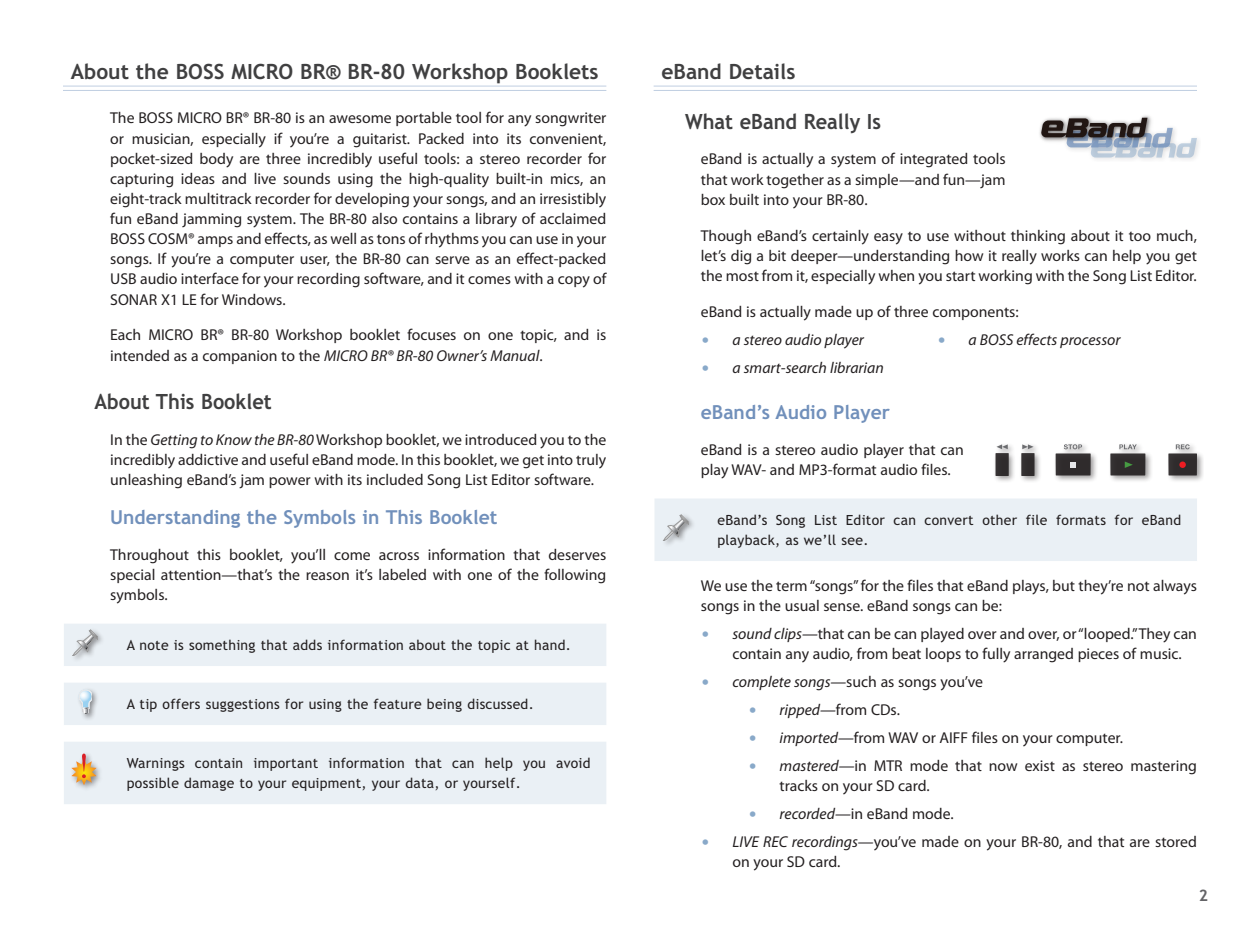
<style>
.page{position:relative;width:1260px;height:945px;background:#fff}
.page>*{position:absolute;margin:0;border:0;box-sizing:border-box;transform-origin:0 0}
.Heading_1{font:700 21px "Trebuchet MSPS";color:#404041}
.Heading_2{font:700 21px "Trebuchet MSPS";color:#404041;scale:.95 1}
.Heading_3{font:700 19.25px "Trebuchet MSPS";color:#7190bb}
.Body{font:15.75px/20.1px "Myriad Pro";color:#231f20;text-align:justify}
.Bullet_First{font:15.75px/20.1px "Myriad Pro";color:#231f20}
.Indented_Bullet{font:15.75px/20.1px "Myriad Pro";color:#231f20}
.Bullet_First-2{font:italic 15.75px "Myriad Pro";color:#231f20}
.Bullet_Next{font:italic 15.75px "Myriad Pro";color:#231f20}
.t1{font:700 15.75px "Trebuchet MSPS";color:#636366}
.NTW_Text{font:14px/20.1px "Trebuchet MSPS";letter-spacing:.02em;color:#231f20}
.s1{font-style:italic}
.s2{font-family:"Trebuchet MSPS";font-weight:700;font-style:normal;font-size:17.5px;color:#89a9c9}
.s3{font-family:"Trebuchet MSPS";font-weight:700;font-size:17.5px;color:#89a9c9}
</style>
<div class="page">
<hr style="left:63px;top:86px;width:543px;height:1px;background:#c0cee1">
<hr style="left:63px;top:90px;width:543px;height:1px;background:#c0cee1">
<div style="left:64px;top:624px;width:542px;height:42px;background:#eaf0f5"></div>
<div style="left:64px;top:683px;width:542px;height:42px;background:#eaf0f5"></div>
<div style="left:64px;top:742px;width:542px;height:62px;background:#eaf0f5"></div>
<hr style="left:654px;top:86px;width:543px;height:1px;background:#c0cee1">
<hr style="left:654px;top:90px;width:543px;height:1px;background:#c0cee1">
<div style="left:654px;top:499px;width:543px;height:62px;background:#eaf0f5"></div>
<img style="left:1039px;top:115px;width:112px;height:23px">
<svg style="left:1041px;top:118px;width:156px;height:40px"></svg>
<div style="left:992px;top:441px;width:212px;height:42px;background:#231f20;opacity:.5"></div>
<div style="left:996px;top:453px;width:13px;height:23px;background:#302d2e"></div>
<div style="left:1021px;top:453px;width:14px;height:23px;background:#302d2e"></div>
<svg style="left:996px;top:444px;width:12px;height:5px"></svg>
<svg style="left:1022px;top:444px;width:12px;height:5px"></svg>
<svg style="left:1168px;top:444px;width:29px;height:32px"></svg>
<svg style="left:1110px;top:444px;width:35px;height:32px"></svg>
<svg style="left:1056px;top:444px;width:35px;height:32px"></svg>
<div style="left:1179px;top:462px;width:7px;height:6px;background:#ee1d23;border-radius:50%"></div>
<p class="Heading_1" style="left:71px;top:60px;width:529px">About the BOSS MICRO BR® BR-80 Workshop Booklets</p>
<p class="Body" style="left:110px;top:108px;width:498px">The BOSS MICRO BR® BR-80 is an awesome portable tool for any songwriter or musician, especially if you’re a guitarist. Packed into its convenient, pocket-sized body are three incredibly useful tools: a stereo recorder for capturing ideas and live sounds using the high-quality built-in mics, an eight-track multitrack recorder for developing your songs, and an irresistibly fun eBand jamming system. The BR-80 also contains a library of acclaimed BOSS COSM® amps and effects, as well as tons of rhythms you can use in your songs. If you’re a computer user, the BR-80 can serve as an effect-packed USB audio interface for your recording software, and it comes with a copy of SONAR X1 LE for Windows.</p>
<p class="Body" style="left:110px;top:325px;width:498px">Each MICRO BR® BR-80 Workshop booklet focuses on one topic, and is intended as a companion to the <span class="s1">MICRO BR® BR-80 Owner’s Manual</span>.</p>
<p class="Heading_2" style="left:94px;top:389px;width:188px">About This Booklet</p>
<p class="Body" style="left:110px;top:429px;width:498px">In the <span class="s1">Getting to Know the BR-80</span> Workshop booklet, we introduced you to the incredibly addictive and useful eBand mode. In this booklet, we get into truly unleashing eBand’s jam power with its included Song List Editor software.</p>
<p class="Heading_3" style="left:110px;top:506px;width:389px">Understanding the Symbols in This Booklet</p>
<p class="Body" style="left:110px;top:544px;width:498px">Throughout this booklet, you’ll come across information that deserves special attention—that’s the reason it’s labeled with one of the following symbols.</p>
<p class="NTW_Text" style="left:127px;top:635px;width:446px">A note is something that adds information about the topic at hand.</p>
<p class="NTW_Text" style="left:127px;top:694px;width:408px">A tip offers suggestions for using the feature being discussed.</p>
<p class="NTW_Text" style="left:127px;top:753px;width:465px">Warnings contain important information that can help you avoid possible damage to your equipment, your data, or yourself.</p>
<p class="Heading_1" style="left:662px;top:60px;width:135px">eBand Details</p>
<p class="Heading_2" style="left:685px;top:109px;width:208px">What eBand Really Is</p>
<p class="Body" style="left:701px;top:149px;width:306px">eBand is actually a system of integrated tools that work together as a simple—and fun—jam box built into your BR-80.</p>
<p class="Body" style="left:701px;top:225px;width:498px">Though eBand’s certainly easy to use without thinking about it too much, let’s dig a bit deeper—understanding how it really works can help you get the most from it, especially when you start working with the Song List Editor.</p>
<p class="Body" style="left:701px;top:301px;width:319px">eBand is actually made up of three components:</p>
<p class="Bullet_First-2" style="left:701px;top:330px;width:164px"><span class="s2">•</span> a stereo audio player</p>
<p class="Bullet_First-2" style="left:937px;top:330px;width:185px"><span class="s2">•</span> a BOSS effects processor</p>
<p class="Bullet_Next" style="left:701px;top:358px;width:184px"><span class="s2">•</span> a smart-search librarian</p>
<p class="Heading_3" style="left:701px;top:401px;width:191px">eBand’s Audio Player</p>
<p class="Body" style="left:701px;top:439px;width:265px">eBand is a stereo audio player that can play WAV- and MP3-format audio files.</p>
<p class="NTW_Text" style="left:718px;top:510px;width:465px">eBand’s Song List Editor can convert other file formats for eBand playback, as we’ll see.</p>
<p class="Body" style="left:701px;top:575px;width:498px">We use the term “songs” for the files that eBand plays, but they’re not always songs in the usual sense. eBand songs can be:</p>
<p class="Bullet_First" style="left:732px;top:623px;width:466px;text-indent:-32px"><span class="s3">•</span> <span class="s1">sound clips—</span>that can be can played over and over, or “looped.” They can contain any audio, from beat loops to fully arranged pieces of music.</p>
<p class="Bullet_First" style="left:701px;top:671px;width:284px"><span class="s3">•</span> <span class="s1">complete songs—</span>such as songs you’ve</p>
<p class="Indented_Bullet" style="left:748px;top:699px;width:153px"><span class="s3">•</span> <span class="s1">ripped—</span>from CDs.</p>
<p class="Indented_Bullet" style="left:748px;top:727px;width:377px"><span class="s3">•</span> <span class="s1">imported—</span>from WAV or AIFF files on your computer.</p>
<p class="Indented_Bullet" style="left:780px;top:755px;width:419px;text-indent:-32px"><span class="s3">•</span> <span class="s1">mastered—</span>in MTR mode that now exist as stereo mastering tracks on your SD card.</p>
<p class="Indented_Bullet" style="left:748px;top:804px;width:207px"><span class="s3">•</span> <span class="s1">recorded—</span>in eBand mode.</p>
<p class="Bullet_First" style="left:732px;top:832px;width:466px;text-indent:-32px"><span class="s3">•</span> <span class="s1">LIVE REC recordings—</span>you’ve made on your BR-80, and that are stored on your SD card.</p>
<p class="t1" style="left:1199px;top:886px;width:11px">2</p>
</div>
